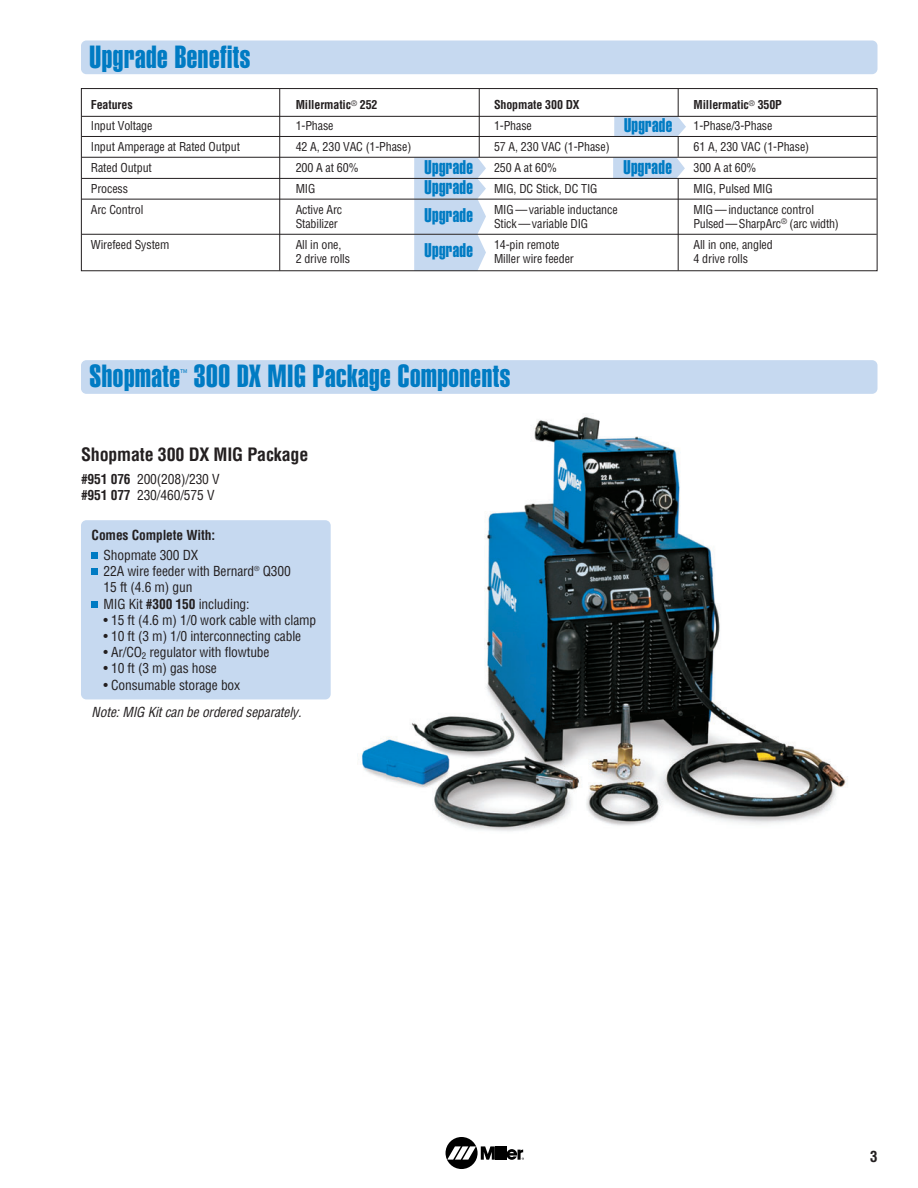
<style>
.page{position:relative;width:918px;height:1188px;background:#fff}
.page>*{position:absolute;margin:0;border:0;box-sizing:border-box;transform-origin:0 0}
.t1{font:31.5px "Helvetica Extra Compressed";letter-spacing:.02em;color:#007bc3}
.t2{font:19.5px/35.1px "Helvetica Extra Compressed";letter-spacing:.02em;color:#007bc3}
.t3{font:700 condensed 18px "Helvetica";letter-spacing:-.01em;color:#231f20}
.t4{font:700 condensed 15px "Helvetica";color:#231f20}
.t5{font:condensed 13.5px/16.2px "Helvetica";letter-spacing:-.01em;color:#231f20}
.t6{font:italic condensed 13.5px "Helvetica";color:#231f20}
.t7{font:700 condensed 13.5px "Helvetica";letter-spacing:-.01em;color:#231f20}
.t8{font:condensed 12px/20.9px "Helvetica";letter-spacing:-.01em;color:#231f20}
.t9{font:700 condensed 12px "Helvetica";letter-spacing:-.01em;color:#231f20}
.t10{font:condensed 9px "Helvetica";color:#007bc3}
.s1{font-weight:700}
</style>
<div class="page">
<div style="left:446px;top:1137px;width:32px;height:32px;background:#000;border-radius:50%"></div>
<hr style="left:499px;top:1146px;width:3px;height:14px;background:#000">
<hr style="left:503px;top:1146px;width:3px;height:14px;background:#000">
<svg style="left:447px;top:1146px;width:52px;height:14px"></svg>
<svg style="left:506px;top:1149px;width:18px;height:11px"></svg>
<svg style="left:414px;top:158px;width:72px;height:111px"></svg>
<div style="left:81px;top:88px;width:797px;height:183px;border:1px solid #231f20"></div>
<div style="left:81px;top:40px;width:797px;height:34px;background:#c6d9f0;border-radius:5px"></div>
<svg style="left:613px;top:89px;width:73px;height:89px"></svg>
<hr style="left:678px;top:178px;width:1px;height:92px;background:#231f20">
<hr style="left:82px;top:116px;width:795px;height:1px;background:#231f20">
<hr style="left:82px;top:136px;width:795px;height:1px;background:#231f20">
<hr style="left:479px;top:89px;width:1px;height:68px;background:#231f20">
<hr style="left:279px;top:89px;width:1px;height:182px;background:#231f20">
<hr style="left:82px;top:157px;width:795px;height:1px;background:#231f20">
<hr style="left:82px;top:178px;width:795px;height:1px;background:#231f20">
<hr style="left:82px;top:199px;width:795px;height:1px;background:#231f20">
<hr style="left:82px;top:234px;width:795px;height:1px;background:#231f20">
<img style="left:361px;top:417px;width:487px;height:414px">
<div style="left:81px;top:360px;width:797px;height:34px;background:#c6d9f0;border-radius:5px"></div>
<div style="left:81px;top:520px;width:250px;height:179px;background:#c6d9f0;border-radius:5px"></div>
<svg style="left:92px;top:601px;width:6px;height:6px"></svg>
<div style="left:92px;top:568px;width:6px;height:7px;background:#007bc3"></div>
<div style="left:92px;top:552px;width:6px;height:7px;background:#007bc3"></div>
<h1 class="t1" style="left:90px;top:46px;width:162px">Upgrade Benefits</h1>
<p class="t9" style="left:91px;top:100px;width:43px">Features</p>
<p class="t8" style="left:91px;top:116px;width:151px">Input Voltage<br>Input Amperage at Rated Output<br>Rated Output<br>Process<br>Arc Control</p>
<p class="t8" style="left:91px;top:235px;width:80px">Wirefeed System</p>
<p class="t8" style="left:296px;top:96px;width:117px"><span class="s1">Millermatic</span><sup>®</sup> <span class="s1">252<br></span>1-Phase<br>42 A, 230 VAC (1-Phase)<br>200 A at 60%<br>MIG<br>Active Arc</p>
<p class="t8" style="left:296px;top:214px;width:47px">Stabilizer<br>All in one,</p>
<p class="t8" style="left:296px;top:250px;width:56px">2 drive rolls</p>
<p class="t9" style="left:494px;top:100px;width:87px">Shopmate 300 DX</p>
<p class="t8" style="left:494px;top:116px;width:125px">1-Phase<br>57 A, 230 VAC (1-Phase)<br>250 A at 60%<br>MIG, DC Stick, DC TIG<br>MIG — variable inductance</p>
<p class="t8" style="left:494px;top:214px;width:96px">Stick — variable DIG<br>14-pin remote</p>
<p class="t8" style="left:494px;top:250px;width:81px">Miller wire feeder</p>
<h2 class="t2" style="left:624px;top:109px;width:50px">Upgrade</h2>
<h2 class="t2" style="left:425px;top:151px;width:50px">Upgrade</h2>
<h2 class="t2" style="left:624px;top:151px;width:50px">Upgrade</h2>
<h2 class="t2" style="left:425px;top:171px;width:50px">Upgrade</h2>
<h2 class="t2" style="left:425px;top:199px;width:50px">Upgrade<br>Upgrade</h2>
<p class="t8" style="left:694px;top:96px;width:122px"><span class="s1">Millermatic</span><sup>®</sup> <span class="s1">350P<br></span>1-Phase/3-Phase<br>61 A, 230 VAC (1-Phase)<br>300 A at 60%<br>MIG, Pulsed MIG<br>MIG — inductance control</p>
<p class="t8" style="left:694px;top:214px;width:147px">Pulsed—SharpArc<sup>®</sup> (arc width)<br>All in one, angled</p>
<p class="t8" style="left:694px;top:250px;width:56px">4 drive rolls</p>
<h1 class="t1" style="left:90px;top:365px;width:422px">Shopmate 300 DX MIG Package Components</h1>
<p class="t10" style="left:181px;top:369px;width:8px">™</p>
<h3 class="t3" style="left:81px;top:447px;width:229px">Shopmate 300 DX MIG Package</h3>
<p class="t5" style="left:81px;top:472px;width:140px"><span class="s1">#951 076</span> 200(208)/230 V <span class="s1">#951 077</span> 230/460/575 V</p>
<p class="t7" style="left:92px;top:529px;width:125px">Comes Complete With:</p>
<p class="t5" style="left:104px;top:548px;width:189px">Shopmate 300 DX<br>22A wire feeder with Bernard<sup>®</sup> Q300<br>15 ft (4.6 m) gun<br>MIG Kit <span class="s1">#300 150</span> including:</p>
<p class="t5" style="left:104px;top:613px;width:214px">• 15 ft (4.6 m) 1/0 work cable with clamp</p>
<p class="t5" style="left:104px;top:629px;width:199px">• 10 ft (3 m) 1/0 interconnecting cable</p>
<p class="t5" style="left:104px;top:645px;width:168px">• Ar/CO<sub>2</sub> regulator with flowtube</p>
<p class="t5" style="left:104px;top:662px;width:115px">• 10 ft (3 m) gas hose</p>
<p class="t5" style="left:104px;top:678px;width:138px">• Consumable storage box</p>
<p class="t6" style="left:92px;top:707px;width:214px">Note:MIG Kitcan be ordered separately.</p>
<p class="t4" style="left:870px;top:1151px;width:9px">3</p>
</div>
